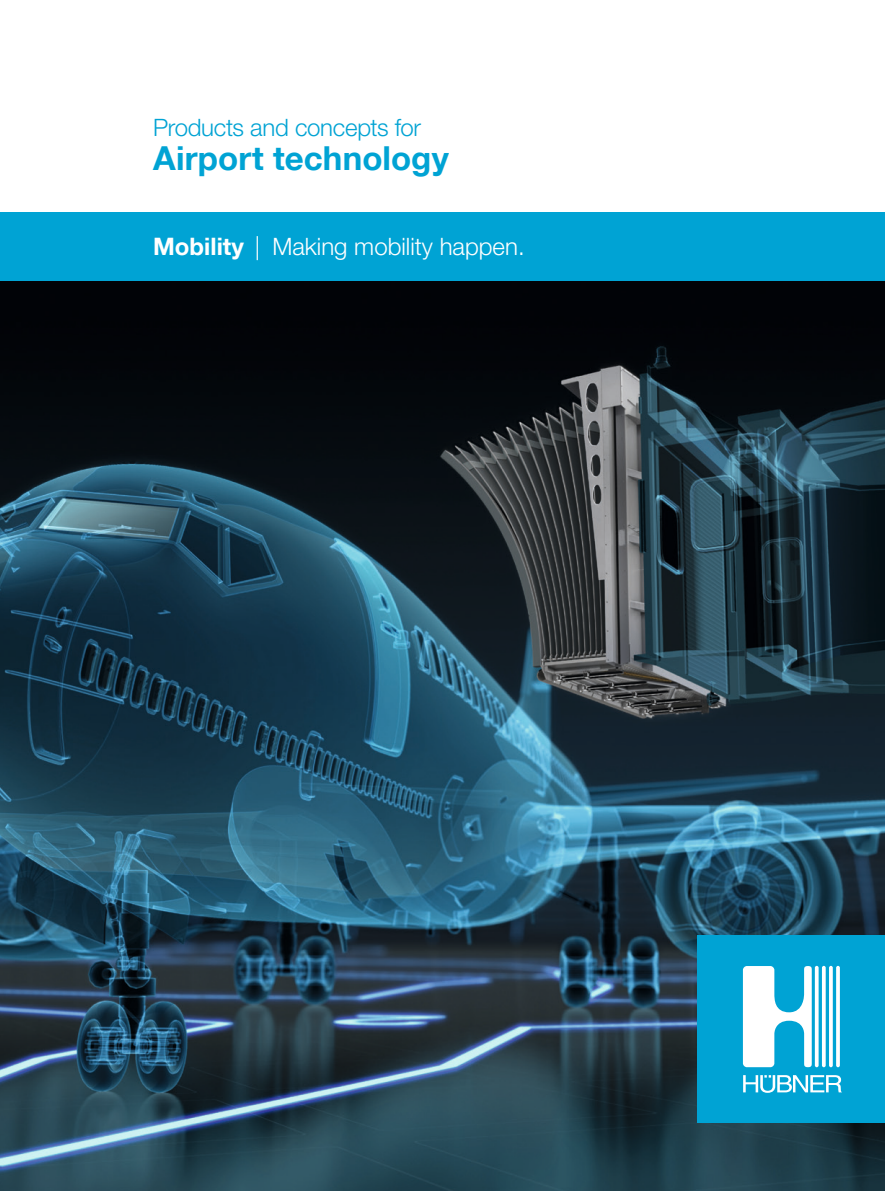
<style>
.page{position:relative;width:885px;height:1191px;background:#fff}
.page>*{position:absolute;margin:0;border:0;box-sizing:border-box;transform-origin:0 0}
.t1{font:700 33px "Helvetica Neue LT";letter-spacing:.005em;color:#00a3d4}
.t2{font:300 24px "Helvetica Neue LT Pro";color:#fff}
.t3{font:300 24px "Helvetica Neue LT Pro";letter-spacing:-.015em;color:#00a3d4}
.s1{font-family:"Helvetica Neue LT";font-weight:700}
</style>
<div class="page">
<img style="left:0;top:281px;width:884px;height:910px">
<div style="left:0;top:213px;width:884px;height:68px;background:#00a3d4"></div>
<div style="left:697px;top:935px;width:187px;height:188px;background:#00a3d4"></div>
<svg style="left:814px;top:966px;width:4px;height:101px"></svg>
<svg style="left:821px;top:966px;width:4px;height:101px"></svg>
<svg style="left:828px;top:966px;width:4px;height:101px"></svg>
<hr style="left:836px;top:966px;width:3px;height:101px;background:#fff;border-radius:2px">
<svg style="left:742px;top:966px;width:69px;height:101px"></svg>
<svg style="left:743px;top:1075px;width:98px;height:17px"></svg>
<p class="t3" style="left:153px;top:113px;width:269px">Products and concepts for</p>
<h1 class="t1" style="left:153px;top:138px;width:297px">Airport technology</h1>
<p class="t2" style="left:153px;top:232px;width:373px"><span class="s1">Mobility</span> | Making mobility happen.</p>
</div>
